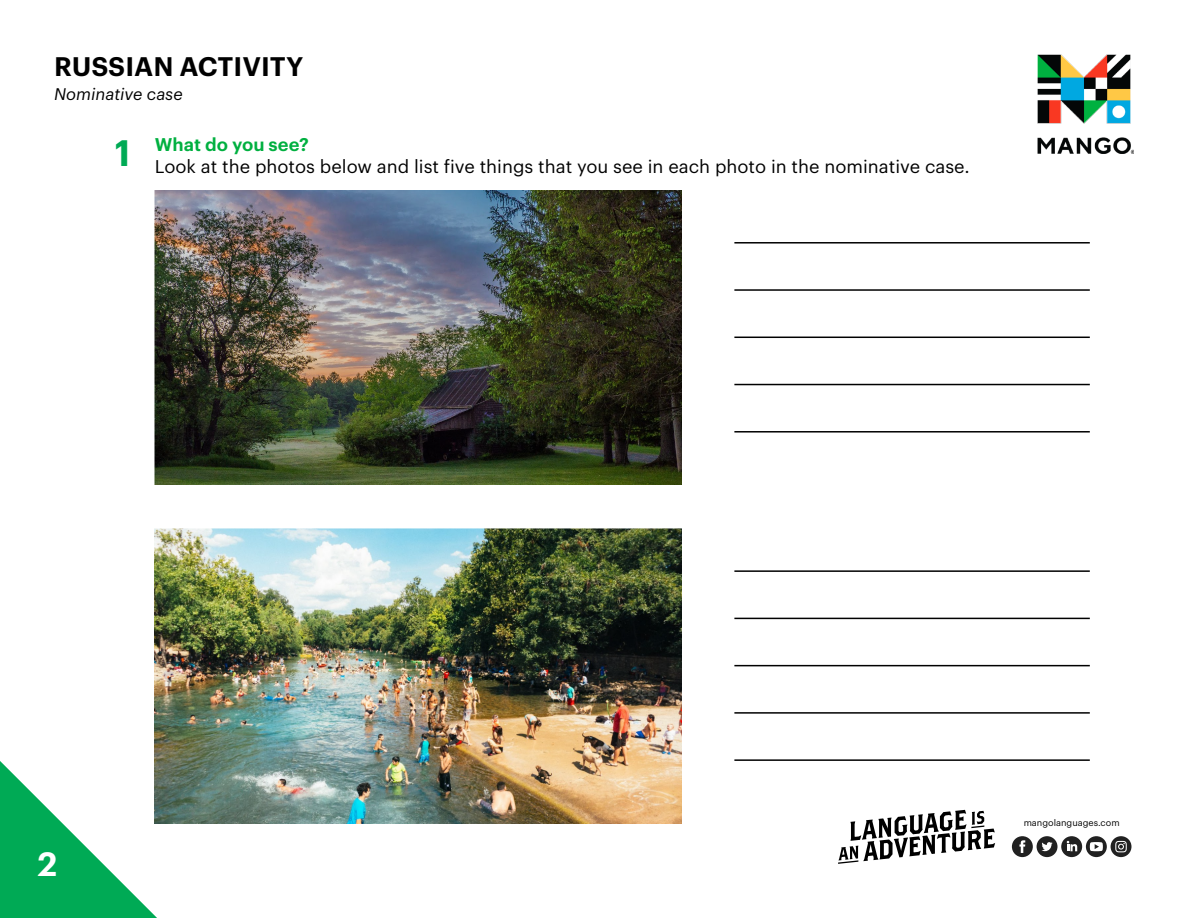
<style>
.page{position:relative;width:1188px;height:918px;background:#fff}
.page>*{position:absolute;margin:0;border:0;box-sizing:border-box;transform-origin:0 0}
.t1{font:600 36px "Graphik LCG";color:#0a5}
.t2{font:600 33px "Graphik LCG";color:#fff}
.t3{font:600 26.25px "Graphik LCG";color:#000}
.t4{font:18px "Graphik LCG";color:#000}
.t5{font:600 18px "Graphik LCG";color:#00b040}
.t6{font:italic 16.5px "Graphik LCG";color:#000}
.t7{font:9px "Graphik LCG";color:#000}
</style>
<div class="page">
<svg style="left:0;top:761px;width:157px;height:157px"></svg>
<svg style="left:838px;top:810px;width:157px;height:54px"></svg>
<div style="left:1086px;top:836px;width:21px;height:21px;background:#212121;border-radius:10px"></div>
<svg style="left:1090px;top:842px;width:13px;height:9px"></svg>
<div style="left:1037px;top:836px;width:20px;height:21px;background:#212121;border-radius:10px"></div>
<svg style="left:1041px;top:842px;width:12px;height:9px"></svg>
<div style="left:1061px;top:836px;width:21px;height:21px;background:#212121;border-radius:10px"></div>
<svg style="left:1067px;top:841px;width:10px;height:10px"></svg>
<div style="left:1012px;top:836px;width:21px;height:21px;background:#212121;border-radius:10px"></div>
<svg style="left:1019px;top:840px;width:6px;height:13px"></svg>
<div style="left:1111px;top:836px;width:20px;height:21px;background:#212121;border-radius:10px"></div>
<svg style="left:1115px;top:841px;width:12px;height:11px"></svg>
<img style="left:1038px;top:54px;width:96px;height:100px">
<hr style="left:734px;top:242px;width:356px;height:2px;background:#000">
<hr style="left:734px;top:289px;width:356px;height:2px;background:#000">
<hr style="left:734px;top:337px;width:356px;height:1px;background:#000">
<hr style="left:734px;top:384px;width:356px;height:1px;background:#000">
<hr style="left:734px;top:431px;width:356px;height:2px;background:#000">
<hr style="left:734px;top:570px;width:356px;height:2px;background:#000">
<hr style="left:734px;top:618px;width:356px;height:1px;background:#000">
<hr style="left:734px;top:665px;width:356px;height:1px;background:#000">
<hr style="left:734px;top:712px;width:356px;height:2px;background:#000">
<hr style="left:734px;top:759px;width:356px;height:2px;background:#000">
<img style="left:155px;top:190px;width:527px;height:295px">
<img style="left:155px;top:529px;width:527px;height:295px">
<h3 class="t3" style="left:54px;top:47px;width:251px">RUSSIAN ACTIVITY</h3>
<p class="t6" style="left:54px;top:82px;width:130px">Nominative case</p>
<p class="t1" style="left:115px;top:125px;width:17px">1</p>
<p class="t5" style="left:155px;top:131px;width:156px">What do you see?</p>
<p class="t4" style="left:155px;top:153px;width:817px">Look at the photos below and list five things that you see in each photo in the nominative case.</p>
<h2 class="t2" style="left:37px;top:839px;width:21px">2</h2>
<p class="t7" style="left:1024px;top:816px;width:98px">mangolanguages.com</p>
</div>
